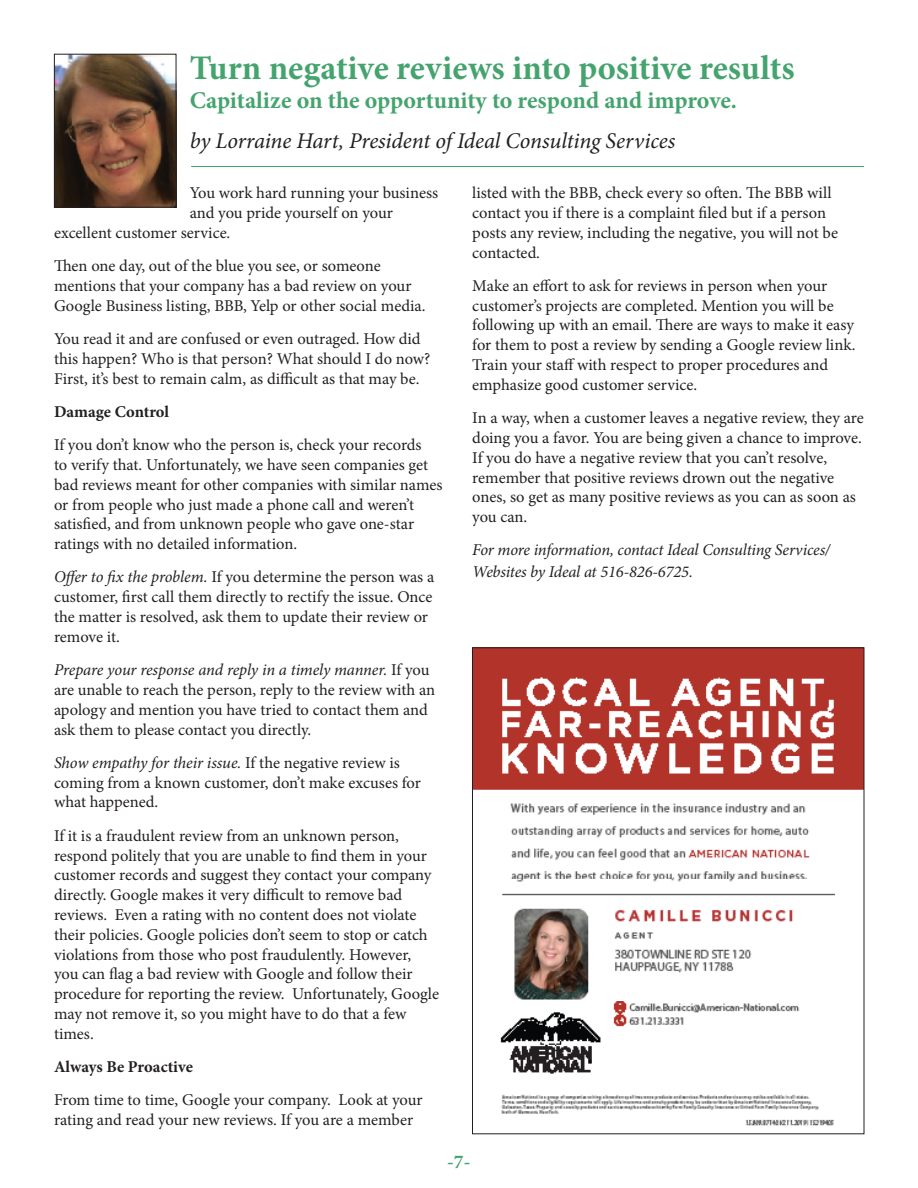
<style>
.page{position:relative;width:918px;height:1188px;background:#fff}
.page>*{position:absolute;margin:0;border:0;box-sizing:border-box;transform-origin:0 0}
.t1{font:700 34.5px "Minion Pro";color:#45a46e}
.t2{font:700 24px "Minion Pro";letter-spacing:-.005em;color:#45a46e}
.t3{font:italic 22.5px "Minion Pro";letter-spacing:-.01em;color:#231f20}
.t4{font:700 19.5px "Minion Pro";color:#45a46e}
.Body_Copy{font:16.5px/19.8px "Minion Pro";letter-spacing:-.005em;color:#231f20}
.Body_Copy-2{font:italic 16.5px/21.6px "Minion Pro";letter-spacing:-.015em;color:#231f20}
.Body_Copy-3{font:700 16.5px "Minion Pro";color:#231f20}
.s1{font-style:italic}
</style>
<div class="page">
<hr style="left:191px;top:166px;width:673px;height:1px;background:#45a46e">
<img style="left:56px;top:56px;width:118px;height:149px">
<div style="left:54px;top:54px;width:122px;height:153px;border:1px solid #231f20"></div>
<img style="left:474px;top:650px;width:388px;height:476px">
<p class="t1" style="left:190px;top:44px;width:606px">Turn negative reviews into positive results</p>
<p class="t2" style="left:190px;top:83px;width:549px">Capitalize on the opportunity to respond and improve.</p>
<p class="t3" style="left:190px;top:126px;width:487px">by Lorraine Hart, President of Ideal Consulting Services</p>
<p class="Body_Copy" style="left:190px;top:183px;width:250px">You work hard running your business</p>
<p class="Body_Copy" style="left:190px;top:203px;width:205px">and you pride yourself on your</p>
<p class="Body_Copy" style="left:54px;top:223px;width:178px">excellent customer service.</p>
<p class="Body_Copy" style="left:54px;top:256px;width:373px">Then one day, out of the blue you see, or someone mentions that your company has a bad review on your<br>Google Business listing, BBB, Yelp or other social media.</p>
<p class="Body_Copy" style="left:54px;top:329px;width:378px">You read it and are confused or even outraged. How did this happen? Who is that person? What should I do now?<br>First, it’s best to remain calm, as difficult as that may be.</p>
<p class="Body_Copy-3" style="left:54px;top:400px;width:117px">Damage Control</p>
<p class="Body_Copy" style="left:54px;top:435px;width:390px">If you don’t know who the person is, check your records<br>to verify that. Unfortunately, we have seen companies get bad reviews meant for other companies with similar names or from people who just made a phone call and weren’t satisfied, and from unknown people who gave one-star ratings with no detailed information.</p>
<p class="Body_Copy" style="left:54px;top:567px;width:382px"><span class="s1">Offer to fix the problem.</span> If you determine the person was a customer, first call them directly to rectify the issue. Once the matter is resolved, ask them to update their review or remove it.</p>
<p class="Body_Copy" style="left:54px;top:660px;width:383px"><span class="s1">Prepare your response and reply in a timely manner.</span> If you are unable to reach the person, reply to the review with an apology and mention you have tried to contact them and ask them to please contact you directly.</p>
<p class="Body_Copy" style="left:54px;top:753px;width:369px"><span class="s1">Show empathy for their issue.</span> If the negative review is coming from a known customer, don’t make excuses for what happened.</p>
<p class="Body_Copy" style="left:54px;top:826px;width:387px">If it is a fraudulent review from an unknown person, respond politely that you are unable to find them in your customer records and suggest they contact your company directly. Google makes it very difficult to remove bad reviews. Even a rating with no content does not violate their policies. Google policies don’t seem to stop or catch violations from those who post fraudulently. However, you can flag a bad review with Google and follow their procedure for reporting the review. Unfortunately, Google may not remove it, so you might have to do that a few times.</p>
<p class="Body_Copy-3" style="left:54px;top:1055px;width:140px">Always Be Proactive</p>
<p class="Body_Copy" style="left:54px;top:1090px;width:370px">From time to time, Google your company. Look at your rating and read your new reviews. If you are a member</p>
<p class="Body_Copy" style="left:472px;top:183px;width:367px">listed with the BBB, check every so often. The BBB will contact you if there is a complaint filed but if a person posts any review, including the negative, you will not be contacted.</p>
<p class="Body_Copy" style="left:472px;top:276px;width:385px">Make an effort to ask for reviews in person when your customer’s projects are completed. Mention you will be following up with an email. There are ways to make it easy for them to post a review by sending a Google review link.<br>Train your staff with respect to proper procedures and emphasize good customer service.</p>
<p class="Body_Copy" style="left:472px;top:408px;width:393px">In a way, when a customer leaves a negative review, they are doing you a favor. You are being given a chance to improve.<br>If you do have a negative review that you can’t resolve, remember that positive reviews drown out the negative ones, so get as many positive reviews as you can as soon as you can.</p>
<p class="Body_Copy-2" style="left:472px;top:539px;width:360px">For more information, contact Ideal Consulting Services/<br>Websites by Ideal at 516-826-6725.</p>
<p class="t4" style="left:447px;top:1148px;width:25px">-7-</p>
</div>
